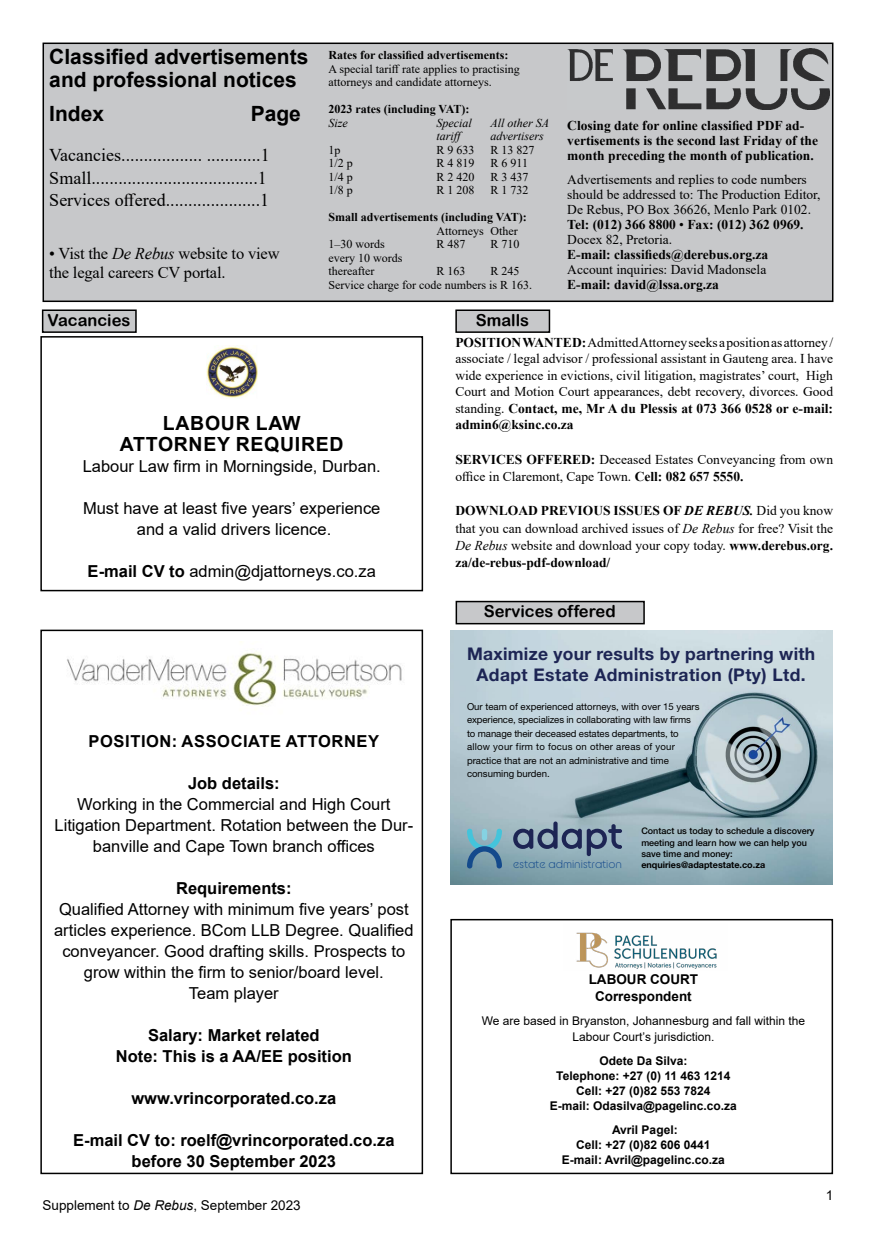
<style>
.page{position:relative;width:876px;height:1238px;background:#fff}
.page>*{position:absolute;margin:0;border:0;box-sizing:border-box;transform-origin:0 0}
.t1{font:700 21px/22.5px "Arial";color:#000}
.t2{font:700 19.5px/21px "Arial";letter-spacing:.035em;color:#000;text-align:center}
.t3{font:18px/22.5px "Times New Roman";color:#000}
.t4{font:700 17.4px/21.3px "Helvetica Neue LT Std";letter-spacing:.015em;color:#1d2554;text-align:center}
.t5{font:16.5px/21px "Arial";color:#000;text-align:center}
.t6{font:700 16.5px/21px "Arial";color:#000;text-align:center}
.t7{font:16.5px/19.5px "Times New Roman";letter-spacing:-.01em;color:#000}
.t8{font:16.5px "Arial Rounded MT Bold";color:#000}
.t9{font:700 16.5px "Arial";letter-spacing:.035em;color:#000}
.t10{font:13.5px/16.5px "Times New Roman";color:#000}
.t11{font:700 13.5px/15px "Times New Roman";color:#000}
.t12{font:13.5px "Arial";color:#000}
.t13{font:700 13.5px/16.5px "Arial";color:#000;text-align:center}
.t14{font:12px/13.5px "Times New Roman";color:#000}
.t15{font:700 12px/15px "Arial";color:#000;text-align:center}
.t16{font:700 12px "Times New Roman";color:#000}
.t17{font:12px/16.5px "Arial";color:#000;text-align:center}
.t18{font:italic 12px "Times New Roman";color:#000}
.t19{font:11.4px "BC Alphapipe L";color:#144a8c}
.t20{font:9.6px/13.4px "Helvetica Neue LT Std";color:#000}
.t21{font:500 9px/11.4px "Helvetica Neue LT Std";color:#000}
.t22{font:700 9px "Helvetica Neue LT Std";color:#000}
.s1{font-style:italic}
.s2{font-weight:700}
.s3{font-weight:700;font-style:italic}
</style>
<div class="page">
<div style="left:43px;top:43px;width:790px;height:259px;background:#c7c8ca;border:2px solid #000"></div>
<img style="left:567px;top:49px;width:262px;height:60px">
<div style="left:456px;top:601px;width:188px;height:22px;background:#c7c8ca"></div>
<div style="left:456px;top:600px;width:189px;height:24px;border:2px solid #000"></div>
<div style="left:456px;top:310px;width:93px;height:22px;background:#c7c8ca"></div>
<div style="left:455px;top:309px;width:95px;height:24px;border:2px solid #000"></div>
<div style="left:40px;top:336px;width:383px;height:255px;border:2px solid #000"></div>
<img style="left:206px;top:345px;width:51px;height:53px">
<div style="left:43px;top:310px;width:93px;height:22px;background:#c7c8ca"></div>
<div style="left:42px;top:309px;width:95px;height:24px;border:2px solid #000"></div>
<img style="left:67px;top:652px;width:335px;height:54px">
<div style="left:40px;top:629px;width:383px;height:545px;border:2px solid #000"></div>
<img style="left:450px;top:630px;width:383px;height:254px">
<svg style="left:513px;top:821px;width:109px;height:35px;background:#758a9f"></svg>
<svg style="left:467px;top:828px;width:35px;height:40px"></svg>
<div style="left:482px;top:828px;width:5px;height:12px;background:#85d2e2;border-radius:3px"></div>
<div style="left:450px;top:918px;width:383px;height:256px;border:2px solid #000"></div>
<img style="left:576px;top:932px;width:141px;height:37px">
<h1 class="t1" style="left:49px;top:46px;width:261px">Classified advertisements and professional notices</h1>
<h1 class="t1" style="left:49px;top:102px;width:56px">Index</h1>
<h1 class="t1" style="left:251px;top:102px;width:52px">Page</h1>
<h3 class="t3" style="left:49px;top:143px;width:222px">Vacancies.................. ............1<br>Small.....................................1<br>Services offered.....................1</h3>
<p class="t7" style="left:49px;top:243px;width:232px">• Vist the <span class="s1">De Rebus</span> website to view the legal careers CV portal.</p>
<p class="t16" style="left:328px;top:47px;width:182px">Rates for classified advertisements:</p>
<p class="t14" style="left:328px;top:62px;width:193px">A special tariff rate applies to practising attorneys and candidate attorneys.</p>
<p class="t16" style="left:328px;top:101px;width:143px">2023 rates (including VAT):</p>
<p class="t18" style="left:328px;top:115px;width:21px">Size</p>
<p class="t18" style="left:436px;top:115px;width:37px">Special</p>
<p class="t18" style="left:490px;top:115px;width:60px">All other SA</p>
<p class="t18" style="left:436px;top:128px;width:30px">tariff</p>
<p class="t18" style="left:490px;top:128px;width:55px">advertisers</p>
<p class="t14" style="left:328px;top:143px;width:13px">1p</p>
<p class="t14" style="left:436px;top:143px;width:40px">R 9 633</p>
<p class="t14" style="left:490px;top:143px;width:46px">R 13 827</p>
<p class="t14" style="left:328px;top:156px;width:26px">1/2 p</p>
<p class="t14" style="left:436px;top:156px;width:40px">R 4 819</p>
<p class="t14" style="left:490px;top:156px;width:39px">R 6 911</p>
<p class="t14" style="left:328px;top:170px;width:26px">1/4 p</p>
<p class="t14" style="left:436px;top:170px;width:40px">R 2 420</p>
<p class="t14" style="left:490px;top:170px;width:40px">R 3 437</p>
<p class="t14" style="left:328px;top:183px;width:26px">1/8 p</p>
<p class="t14" style="left:436px;top:183px;width:40px">R 1 208</p>
<p class="t14" style="left:490px;top:183px;width:40px">R 1 732</p>
<p class="t16" style="left:328px;top:209px;width:200px">Small advertisements (including VAT):</p>
<p class="t14" style="left:436px;top:224px;width:83px">Attorneys Other</p>
<p class="t14" style="left:328px;top:237px;width:58px">1–30 words</p>
<p class="t14" style="left:436px;top:237px;width:31px">R 487</p>
<p class="t14" style="left:490px;top:237px;width:31px">R 710</p>
<p class="t14" style="left:328px;top:251px;width:75px">every 10 words thereafter</p>
<p class="t14" style="left:328px;top:264px;width:205px;text-indent:162px">R 245<br>Service charge for code numbers is R 163.</p>
<p class="t14" style="left:436px;top:264px;width:31px">R 163</p>
<p class="t11" style="left:567px;top:117px;width:252px">Closing date for online classified PDF ad&shy;vertisements is the second last Friday of the month preceding the month of publication.</p>
<p class="t10" style="left:567px;top:171px;width:255px;line-height:15px">Advertisements and replies to code numbers should be addressed to: The Production Editor, De Rebus, PO Box 36626, Menlo Park 0102.<br><span class="s2">Tel: (012) 366 8800</span> • <span class="s2">Fax: (012) 362 0969.<br></span>Docex 82, Pretoria.</p>
<p class="t11" style="left:567px;top:246px;width:202px">E-mail: classifieds@derebus.org.za</p>
<p class="t10" style="left:567px;top:260px;width:201px">Account inquiries: David Madonsela</p>
<p class="t11" style="left:567px;top:276px;width:153px">E-mail: david@lssa.org.za</p>
<p class="t8" style="left:48px;top:310px;width:84px">Vacancies</p>
<h2 class="t2" style="left:120px;top:413px;width:225px">LABOUR LAW<br>ATTORNEY REQUIRED</h2>
<p class="t5" style="left:83px;top:456px;width:300px">Labour Law firm in Morningside, Durban.</p>
<p class="t5" style="left:83px;top:498px;width:299px">Must have at least five years’ experience and a valid drivers licence.</p>
<p class="t5" style="left:88px;top:561px;width:290px"><span class="s2">E-mail CV to</span> admin@djattorneys.co.za</p>
<p class="t9" style="left:89px;top:729px;width:292px">POSITION: ASSOCIATE ATTORNEY</p>
<p class="t6" style="left:188px;top:772px;width:93px">Job details:</p>
<p class="t5" style="left:55px;top:793px;width:360px">Working in the Commercial and High Court<br>Litigation Department. Rotation between the Dur&shy;banville and Cape Town branch offices</p>
<p class="t6" style="left:176px;top:877px;width:117px">Requirements:</p>
<p class="t5" style="left:54px;top:898px;width:361px">Qualified Attorney with minimum five years’ post articles experience. BCom LLB Degree. Qualified conveyancer. Good drafting skills. Prospects to grow within the firm to senior/board level.<br>Team player</p>
<p class="t6" style="left:116px;top:1024px;width:237px">Salary: Market related<br>Note: This is a AA/EE position</p>
<p class="t6" style="left:131px;top:1087px;width:206px">www.vrincorporated.co.za</p>
<p class="t6" style="left:73px;top:1129px;width:323px">E-mail CV to: roelf@vrincorporated.co.za before 30 September 2023</p>
<p class="t12" style="left:43px;top:1196px;width:260px">Supplement to <span class="s1">De Rebus</span>, September 2023</p>
<p class="t8" style="left:476px;top:310px;width:55px">Smalls</p>
<p class="t10" style="left:455px;top:333px;width:379px;text-align:justify"><span class="s2">POSITION WANTED:</span> Admitted Attorney seeks a position as attorney / associate / legal advisor / professional assistant in Gauteng area. I have wide experience in evictions, civil litigation, magistrates’ court, High Court and Motion Court appearances, debt recovery, divorces. Good standing. <span class="s2">Contact, me, Mr A du Plessis at 073 366 0528 or e-mail: admin6@ksinc.co.za</span></p>
<p class="t10" style="left:455px;top:450px;width:379px;line-height:17.2px"><span class="s2">SERVICES OFFERED:</span> Deceased Estates Conveyancing from own office in Claremont, Cape Town. <span class="s2">Cell: 082 657 5550.</span></p>
<p class="t10" style="left:455px;top:502px;width:379px;line-height:17.2px;text-align:justify"><span class="s2">DOWNLOAD PREVIOUS ISSUES OF</span> <span class="s3">DE REBUS.</span> Did you know that you can download archived issues of <span class="s1">De Rebus</span> for free? Visit the <span class="s1">De Rebus</span> website and download your copy today. <span class="s2">www.derebus.org. za/de-rebus-pdf-download/</span></p>
<p class="t8" style="left:484px;top:601px;width:133px">Services offered</p>
<p class="t4" style="left:467px;top:642px;width:350px">Maximize your results by partnering with<br>Adapt Estate Administration (Pty) Ltd.</p>
<p class="t20" style="left:467px;top:700px;width:234px">Our team of experienced attorneys, with over 15 years experience, specializes in collaborating with law firms to manage their deceased estates departments, to allow your firm to focus on other areas of your practice that are not an administrative and time consuming burden.</p>
<p class="t19" style="left:513px;top:857px;width:110px">estate administration</p>
<p class="t21" style="left:641px;top:825px;width:175px">Contact us today to schedule a discovery meeting and learn how we can help you save time and money:</p>
<p class="t22" style="left:641px;top:859px;width:125px">enquiries@adaptestate.co.za</p>
<p class="t13" style="left:589px;top:971px;width:111px">LABOUR COURT<br>Correspondent</p>
<p class="t17" style="left:482px;top:1011px;width:325px">We are based in Bryanston, Johannesburg and fall within the<br>Labour Court’s jurisdiction.</p>
<p class="t15" style="left:550px;top:1053px;width:189px">Odete Da Silva:<br>Telephone: +27 (0) 11 463 1214<br>Cell: +27 (0)82 553 7824<br>E-mail: Odasilva@pagelinc.co.za</p>
<p class="t15" style="left:562px;top:1122px;width:164px">Avril Pagel:<br>Cell: +27 (0)82 606 0441<br>E-mail: Avril@pagelinc.co.za</p>
<p class="t12" style="left:826px;top:1185px;width:9px">1</p>
</div>
